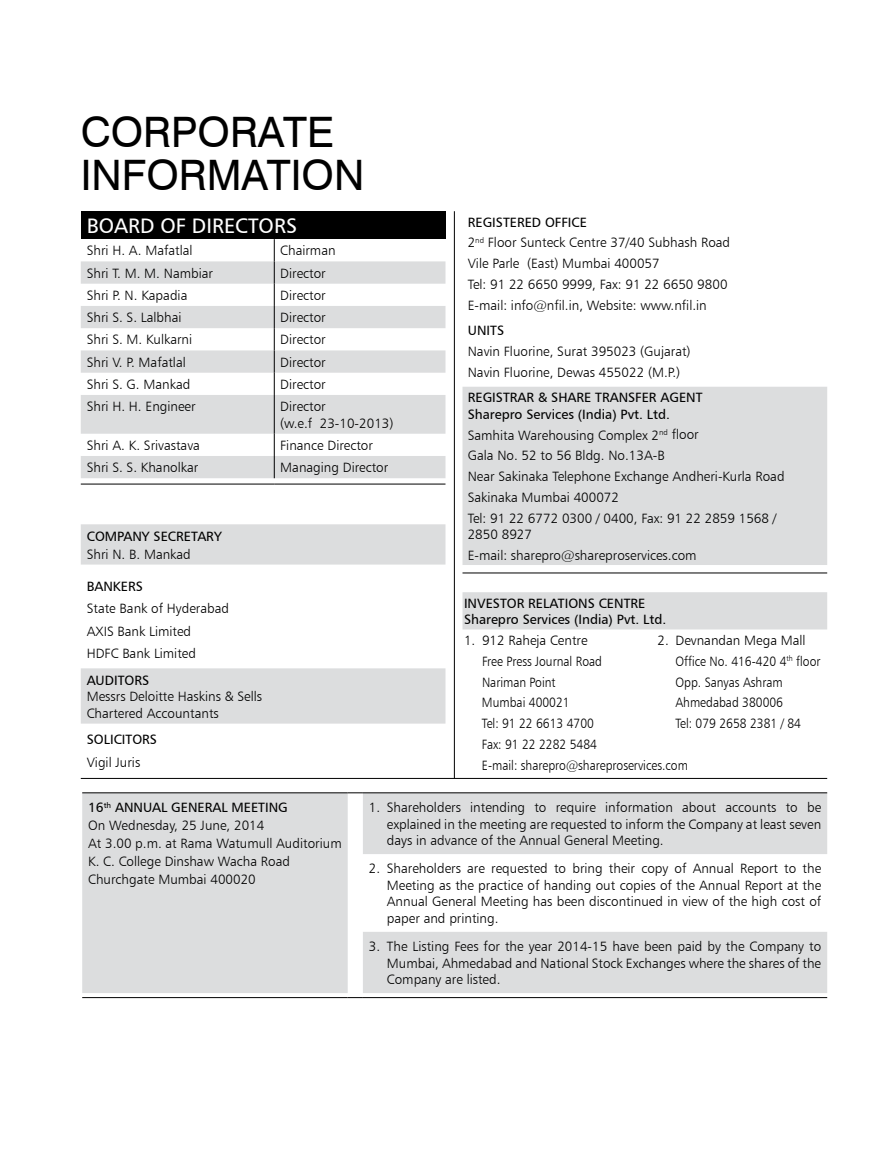
<style>
.page{position:relative;width:891px;height:1161px;background:#fff}
.page>*{position:absolute;margin:0;border:0;box-sizing:border-box;transform-origin:0 0}
.t1{font:42px/43.5px "Swiss 721 BT";color:#000}
.t2{font:21px "Humanist 777 BT Roman B";color:#fff}
.t3{font:13.5px/16.5px "Humanist 777 BT Light B";color:#000}
.t4{font:13.5px/16.5px "Humanist 777 BT Roman B";color:#000}
.t5{font:13.5px/20.7px "Humanist 777 BT Light B";color:#000;scale:.9 1}
</style>
<div class="page">
<div style="left:81px;top:211px;width:365px;height:28px;background:#000"></div>
<svg style="left:81px;top:261px;width:365px;height:463px"></svg>
<svg style="left:274px;top:239px;width:1px;height:156px"></svg>
<hr style="left:274px;top:395px;width:1px;height:39px;background:#000">
<svg style="left:274px;top:434px;width:1px;height:44px"></svg>
<hr style="left:81px;top:484px;width:193px;height:1px;background:#000">
<hr style="left:274px;top:484px;width:172px;height:1px;background:#000">
<svg style="left:463px;top:387px;width:364px;height:242px;background:#dfe0e1"></svg>
<hr style="left:463px;top:573px;width:193px;height:1px;background:#000">
<hr style="left:656px;top:573px;width:171px;height:1px;background:#000">
<hr style="left:454px;top:211px;width:1px;height:567px;background:#000">
<hr style="left:81px;top:778px;width:746px;height:1px;background:#000">
<svg style="left:82px;top:793px;width:745px;height:200px;fill:#dcddde"></svg>
<hr style="left:82px;top:792px;width:266px;height:1px;background:#000">
<svg style="left:348px;top:792px;width:15px;height:1px"></svg>
<hr style="left:363px;top:792px;width:464px;height:1px;background:#000">
<hr style="left:82px;top:997px;width:266px;height:1px;background:#000">
<svg style="left:348px;top:997px;width:15px;height:1px"></svg>
<hr style="left:363px;top:997px;width:464px;height:1px;background:#000">
<h1 class="t1" style="left:81px;top:110px;width:285px">CORPORATE<br>INFORMATION</h1>
<h2 class="t2" style="left:87px;top:213px;width:212px">BOARD OF DIRECTORS</h2>
<p class="t3" style="left:87px;top:242px;width:107px">Shri H. A. Mafatlal</p>
<p class="t3" style="left:280px;top:242px;width:57px">Chairman</p>
<p class="t3" style="left:87px;top:265px;width:128px">Shri T. M. M. Nambiar</p>
<p class="t3" style="left:280px;top:265px;width:47px">Director</p>
<p class="t3" style="left:87px;top:287px;width:102px">Shri P. N. Kapadia</p>
<p class="t3" style="left:280px;top:287px;width:47px">Director</p>
<p class="t3" style="left:87px;top:309px;width:96px">Shri S. S. Lalbhai</p>
<p class="t3" style="left:280px;top:309px;width:47px">Director</p>
<p class="t3" style="left:87px;top:331px;width:107px">Shri S. M. Kulkarni</p>
<p class="t3" style="left:280px;top:331px;width:47px">Director</p>
<p class="t3" style="left:87px;top:354px;width:101px">Shri V. P. Mafatlal</p>
<p class="t3" style="left:280px;top:354px;width:47px">Director</p>
<p class="t3" style="left:87px;top:376px;width:105px">Shri S. G. Mankad</p>
<p class="t3" style="left:280px;top:376px;width:47px">Director</p>
<p class="t3" style="left:87px;top:398px;width:110px">Shri H. H. Engineer</p>
<p class="t3" style="left:280px;top:398px;width:115px">Director<br>(w.e.f 23-10-2013)</p>
<p class="t3" style="left:87px;top:437px;width:115px">Shri A. K. Srivastava</p>
<p class="t3" style="left:280px;top:437px;width:94px">Finance Director</p>
<p class="t3" style="left:87px;top:459px;width:113px">Shri S. S. Khanolkar</p>
<p class="t3" style="left:280px;top:459px;width:110px">Managing Director</p>
<p class="t4" style="left:87px;top:527px;width:136px">COMPANY SECRETARY</p>
<p class="t3" style="left:87px;top:545px;width:106px">Shri N. B. Mankad</p>
<p class="t4" style="left:87px;top:578px;width:58px">BANKERS</p>
<p class="t3" style="left:87px;top:597px;width:144px;line-height:22.2px">State Bank of Hyderabad<br>AXIS Bank Limited<br>HDFC Bank Limited</p>
<p class="t4" style="left:87px;top:671px;width:64px">AUDITORS</p>
<p class="t3" style="left:87px;top:688px;width:177px">Messrs Deloitte Haskins &amp; Sells<br>Chartered Accountants</p>
<p class="t4" style="left:87px;top:731px;width:72px">SOLICITORS</p>
<p class="t3" style="left:87px;top:754px;width:55px">Vigil Juris</p>
<p class="t4" style="left:468px;top:214px;width:121px">REGISTERED OFFICE</p>
<p class="t3" style="left:468px;top:232px;width:264px;line-height:20.7px">2<sup>nd</sup> Floor Sunteck Centre 37/40 Subhash Road Vile Parle (East) Mumbai 400057<br>Tel: 91 22 6650 9999, Fax: 91 22 6650 9800<br>E-mail: info@nfil.in, Website: www.nfil.in</p>
<p class="t4" style="left:468px;top:322px;width:38px">U NITS</p>
<p class="t3" style="left:468px;top:341px;width:224px;line-height:20.7px">Navin Fluorine, Surat 395023 (Gujarat)<br>Navin Fluorine, Dewas 455022 (M.P.)</p>
<p class="t4" style="left:468px;top:389px;width:236px">REGISTRAR &amp; SHARE TRANSFER AGENT<br>SHAREPRO SERVICES (I NDIA) PVT. LTD.</p>
<p class="t3" style="left:468px;top:424px;width:318px;line-height:20.7px">Samhita Warehousing Complex 2<sup>nd</sup> floor<br>Gala No. 52 to 56 Bldg. No.13A-B<br>Near Sakinaka Telephone Exchange Andheri-Kurla Road Sakinaka Mumbai 400072<br>Tel: 91 22 6772 0300 / 0400, Fax: 91 22 2859 1568 /</p>
<p class="t3" style="left:468px;top:524px;width:230px;line-height:20.7px">2850 8927<br>E-mail: sharepro@shareproservices.com</p>
<p class="t4" style="left:464px;top:595px;width:204px">I NVESTOR RELATIONS CENTRE<br>SHAREPRO SERVICES (I NDIA) PVT. LTD.</p>
<p class="t3" style="left:464px;top:632px;width:125px">1. 912 Raheja Centre</p>
<p class="t3" style="left:658px;top:632px;width:150px">2. Devnandan Mega Mall</p>
<p class="t5" style="left:482px;top:651px;width:135px">Free Press Journal Road</p>
<p class="t5" style="left:675px;top:651px;width:163px">Office No. 416-420 4<sup>th</sup> floor</p>
<p class="t5" style="left:482px;top:671px;width:83px">Nariman Point</p>
<p class="t5" style="left:675px;top:671px;width:121px">Opp. Sanyas Ashram</p>
<p class="t5" style="left:482px;top:692px;width:99px">Mumbai 400021</p>
<p class="t5" style="left:675px;top:692px;width:121px">Ahmedabad 380006</p>
<p class="t5" style="left:482px;top:713px;width:126px">Tel: 91 22 6613 4700</p>
<p class="t5" style="left:675px;top:713px;width:141px">Tel: 079 2658 2381 / 84</p>
<p class="t5" style="left:482px;top:734px;width:230px">Fax: 91 22 2282 5484<br>E-mail: sharepro@shareproservices.com</p>
<p class="t4" style="left:88px;top:799px;width:201px">16<sup>TH</sup> ANNUAL GENERAL MEETING</p>
<p class="t3" style="left:88px;top:816px;width:255px;line-height:18px">On Wednesday, 25 June, 2014<br>At 3.00 p.m. at Rama Watumull Auditorium<br>K. C. College Dinshaw Wacha Road<br>Churchgate Mumbai 400020</p>
<p class="t3" style="left:387px;top:799px;width:436px;text-align:justify;text-indent:-18px">1. Shareholders intending to require information about accounts to be explained in the meeting are requested to inform the Company at least seven days in advance of the Annual General Meeting.</p>
<p class="t3" style="left:387px;top:860px;width:436px;text-align:justify;text-indent:-18px">2. Shareholders are requested to bring their copy of Annual Report to the Meeting as the practice of handing out copies of the Annual Report at the Annual General Meeting has been discontinued in view of the high cost of paper and printing.</p>
<p class="t3" style="left:387px;top:938px;width:436px;text-align:justify;text-indent:-18px">3. The Listing Fees for the year 2014-15 have been paid by the Company to Mumbai, Ahmedabad and National Stock Exchanges where the shares of the Company are listed.</p>
</div>
